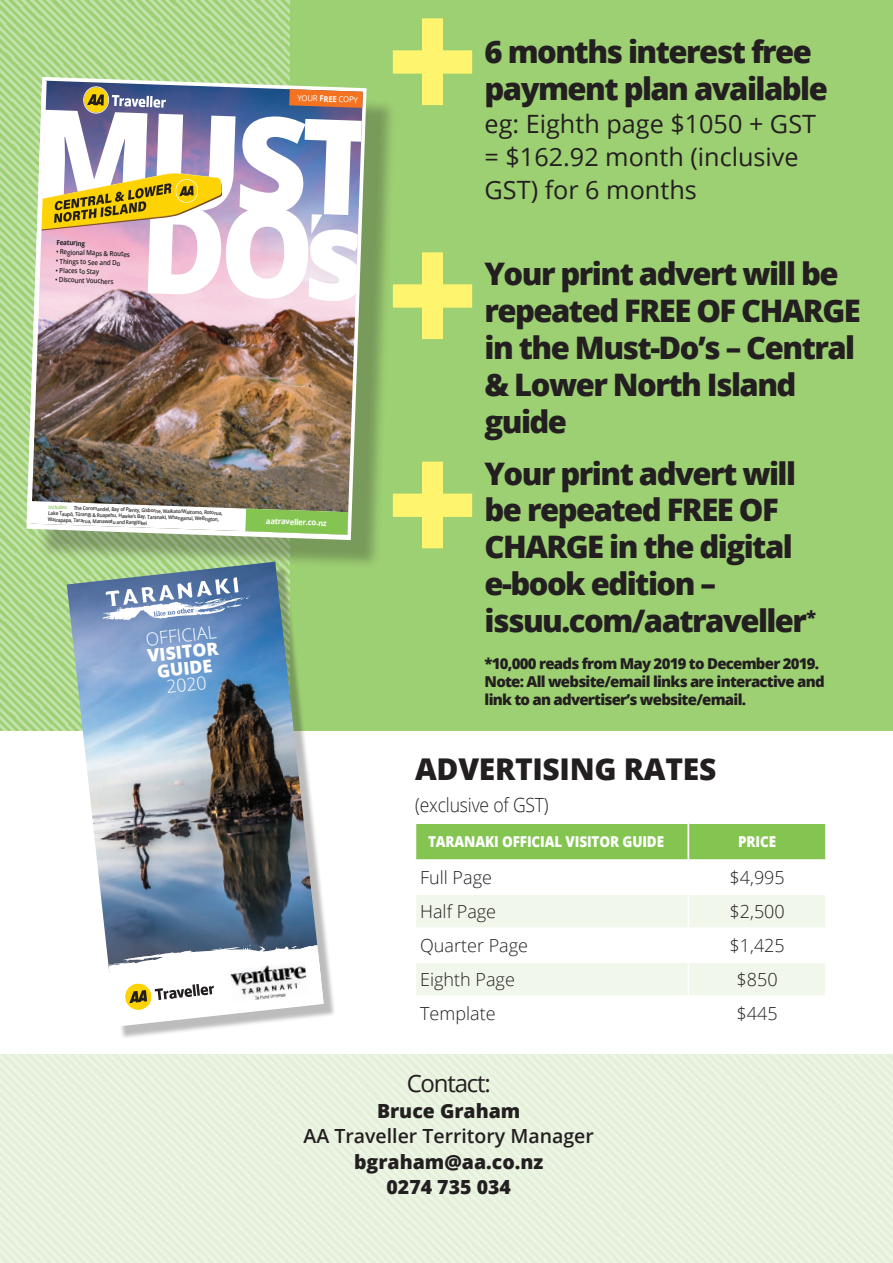
<style>
.page{position:relative;width:893px;height:1263px;background:#fff}
.page>*{position:absolute;margin:0;border:0;box-sizing:border-box;transform-origin:0 0}
.t1{font:800 178.2px "Open Sans";color:#fff46d;scale:.9 1}
.t2{font:800 132.45px "Open Sans";color:#fff;scale:.95 1}
.t3{font:800 31.05px/36.8px "Open Sans";letter-spacing:-.05em;color:#231f20}
.t4{font:800 30px "Open Sans";letter-spacing:-.01em;color:#231f20}
.t5{font:25.2px/33px "Open Sans";color:#231f20}
.t6{font:24px "Open Sans";letter-spacing:-.05em;color:#231f20}
.t7{font:800 19.5px "Open Sans";color:#231f20}
.t8{font:600 19.5px "Open Sans";color:#231f20}
.t9{font:300 19.5px "Open Sans";letter-spacing:-.01em;color:#231f20;scale:.9 1}
.FEATURES_ATTRIBUTES{font:300 18px "Open Sans";color:#231f20}
.t10{font:300 17.7px/16.5px "Open Sans";color:#fff;text-align:center}
.t11{font:800 15px/18px "Open Sans";letter-spacing:-.05em;color:#231f20}
.FEATURES_ATTRIBUTES-2{font:800 15px "Open Sans";letter-spacing:-.01em;color:#fff;scale:.9 1}
.t12{font:700 8.1px "Open Sans";color:#fff;scale:.95 1}
.t13{font:8.1px "Open Sans";color:#fff;scale:.95 1}
.t14{font:600 6.9px "Open Sans";color:#231f20;scale:.9 1}
.t15{font:600 6.9px "Open Sans";color:#231f20;scale:.95 1}
.t16{font:700 6.9px "Open Sans";color:#231f20;scale:.9 1}
.t17{font:600 5.25px/6.3px "Open Sans";color:#231f20;scale:.9 1}
.s1{font-weight:700}
.s2{color:#84c551}
.s3{font-weight:800}
</style>
<div class="page">
<div style="left:0;top:0;width:893px;height:731px;background:#9dcf73"></div>
<div style="left:416px;top:824px;width:409px;height:35px;background:#84c551"></div>
<svg style="left:416px;top:895px;width:409px;height:100px"></svg>
<hr style="left:687px;top:824px;width:2px;height:35px;background:#fff">
<hr style="left:687px;top:895px;width:2px;height:32px;background:#fff">
<hr style="left:414px;top:927px;width:274px;height:2px;background:#fff">
<hr style="left:414px;top:961px;width:274px;height:2px;background:#fff">
<hr style="left:688px;top:927px;width:139px;height:2px;background:#fff">
<hr style="left:687px;top:929px;width:2px;height:32px;background:#fff">
<hr style="left:688px;top:961px;width:139px;height:2px;background:#fff">
<hr style="left:687px;top:963px;width:2px;height:32px;background:#fff">
<svg style="left:0;top:0;width:289px;height:731px"></svg>
<div style="left:0;top:1054px;width:893px;height:209px;background:#e8f2df"></div>
<div style="left:37px;top:88px;width:359px;height:482px;background:#231f20;opacity:.3"></div>
<svg style="left:26px;top:77px;width:341px;height:463px"></svg>
<div style="left:72px;top:566px;width:264px;height:473px;background:#231f20;opacity:.3"></div>
<img style="left:67px;top:573px;width:104px;height:400px">
<svg style="left:102px;top:577px;width:149px;height:43px;background:#899fc1"></svg>
<svg style="left:107px;top:929px;width:217px;height:98px"></svg>
<img style="left:307px;top:983px;width:1px;height:17px">
<img style="left:230px;top:962px;width:77px;height:40px">
<img style="left:27px;top:81px;width:336px;height:454px">
<p class="t13" style="left:298px;top:92px;width:65px;rotate:2deg">YOUR <span class="s1">FREE</span> COPY</p>
<p class="t2" style="left:37px;top:55px;width:361px;rotate:2deg">MUST</p>
<p class="t16" style="left:57px;top:237px;width:33px;rotate:2deg">Featuring</p>
<p class="t14" style="left:56px;top:247px;width:84px;rotate:2deg">• Regional Maps &amp; Routes</p>
<p class="t15" style="left:56px;top:256px;width:70px;rotate:2deg">• Things to See and Do</p>
<p class="t15" style="left:56px;top:265px;width:47px;rotate:2deg">• Places to Stay</p>
<p class="t14" style="left:55px;top:275px;width:66px;rotate:2deg">• Discount Vouchers</p>
<p class="t17" style="left:49px;top:504px;width:195px;rotate:2deg"><span class="s2">Includes:</span> The Coromandel, Bay of Plenty, Gisborne, Waikato/Waitomo, Rotorua,<br>Lake Taupō, Tūrangi &amp; Ruapehu, Hawke’s Bay, Taranaki, Whanganui, Wellington,<br>Wairapapa, Tararua, Manawatu and Rangitikei</p>
<p class="t10" style="left:145px;top:631px;width:73px;rotate:-6deg">OFFICIAL<br><span class="s3">VISITOR<br>GUIDE<br></span>2020</p>
<p class="t12" style="left:266px;top:515px;width:65px;rotate:2deg">aatraveller.co.nz</p>
<p class="t1" style="left:387px;top:-75px;width:102px">+</p>
<p class="t3" style="left:485px;top:32px;width:345px">6 months interest free payment plan available</p>
<p class="t5" style="left:485px;top:107px;width:333px">eg: Eighth page $1050 + GST = $162.92 month (inclusive<br>GST) for 6 months</p>
<p class="t1" style="left:387px;top:158px;width:102px">+</p>
<p class="t3" style="left:485px;top:254px;width:378px">Your print advert will be repeated FREE OF CHARGE in the Must-Do’s – Central &amp; Lower North Island guide</p>
<p class="t1" style="left:387px;top:368px;width:102px">+</p>
<p class="t3" style="left:485px;top:453px;width:333px">Your print advert will be repeated FREE OF<br>CHARGE in the digital e-book edition – issuu.com/aatraveller<sup>*</sup></p>
<p class="t11" style="left:485px;top:653px;width:336px">*10,000 reads from May 2019 to December 2019.</p>
<p class="t11" style="left:485px;top:671px;width:342px">Note: All website/email links are interactive and link to an advertiser’s website/email.</p>
<p class="t4" style="left:415px;top:747px;width:303px">ADVERTISING RATES</p>
<p class="t9" style="left:415px;top:792px;width:150px">(exclusive of GST)</p>
<p class="FEATURES_ATTRIBUTES-2" style="left:428px;top:830px;width:264px">TARANAKI OFFICIAL VISITOR GUIDE</p>
<p class="FEATURES_ATTRIBUTES-2" style="left:738px;top:830px;width:44px">PRICE</p>
<p class="FEATURES_ATTRIBUTES" style="left:420px;top:865px;width:73px">Full Page</p>
<p class="FEATURES_ATTRIBUTES" style="left:730px;top:865px;width:57px">$4,995</p>
<p class="FEATURES_ATTRIBUTES" style="left:420px;top:899px;width:77px">Half Page</p>
<p class="FEATURES_ATTRIBUTES" style="left:730px;top:899px;width:57px">$2,500</p>
<p class="FEATURES_ATTRIBUTES" style="left:420px;top:933px;width:109px">Quarter Page</p>
<p class="FEATURES_ATTRIBUTES" style="left:730px;top:933px;width:57px">$1,425</p>
<p class="FEATURES_ATTRIBUTES" style="left:420px;top:967px;width:96px">Eighth Page</p>
<p class="FEATURES_ATTRIBUTES" style="left:737px;top:967px;width:43px">$850</p>
<p class="FEATURES_ATTRIBUTES" style="left:420px;top:1001px;width:77px">Template</p>
<p class="FEATURES_ATTRIBUTES" style="left:737px;top:1001px;width:43px">$445</p>
<p class="t6" style="left:407px;top:1067px;width:86px">Contact:</p>
<p class="t7" style="left:377px;top:1096px;width:145px">Bruce Graham</p>
<p class="t8" style="left:304px;top:1123px;width:292px">AA Traveller Territory Manager</p>
<p class="t7" style="left:354px;top:1147px;width:191px">bgraham@aa.co.nz</p>
<p class="t7" style="left:387px;top:1172px;width:126px">0274 735 034</p>
</div>
